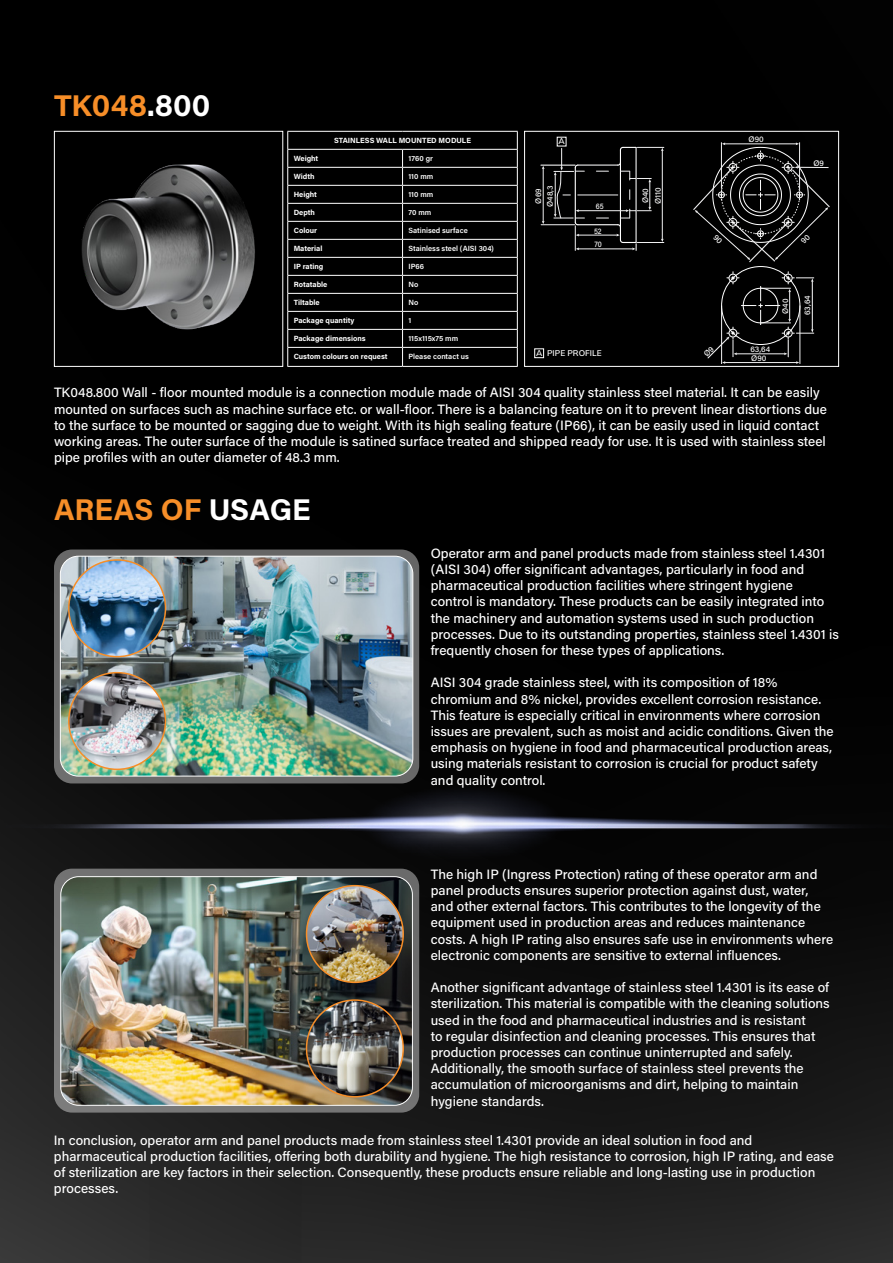
<style>
.page{position:relative;width:893px;height:1263px;background:#fff}
.page>*{position:absolute;margin:0;border:0;box-sizing:border-box;transform-origin:0 0}
.t1{font:700 30px "Acumin Pro";color:#f78e28}
.t2{font:500 13.5px/16.2px "Acumin Pro";color:#fff}
.t3{font:600 8.4px "Mulish";color:#fff}
.t4{font:600 8.25px "Mulish";color:#fff}
.t5{font:500 8.1px/11.6px "Acumin Pro";color:#fff}
.t6{font:500 8.1px "Acumin Pro";color:#fff;scale:.88 1}
.t7{font:700 7.5px "Acumin Pro";color:#fff}
.t8{font:600 7.5px "Acumin Pro";color:#fff}
.s1{color:#fff}
.s2{font-size:8.4px}
</style>
<div class="page">
<img style="left:0;top:0;width:893px;height:1263px">
<svg style="left:54px;top:549px;width:365px;height:234px;background:#686868"></svg>
<svg style="left:54px;top:869px;width:365px;height:243px;background:#868683"></svg>
<img style="left:60px;top:556px;width:353px;height:210px">
<img style="left:62px;top:879px;width:350px;height:225px">
<hr style="left:543px;top:168px;width:1px;height:54px;background:#f1f1f2">
<hr style="left:541px;top:224px;width:34px;height:1px;background:#f1f1f2">
<hr style="left:541px;top:165px;width:34px;height:1px;background:#f1f1f2">
<svg style="left:554px;top:146px;width:110px;height:104px;background:#191919"></svg>
<div style="left:534px;top:348px;width:10px;height:10px;border:1px solid #fff"></div>
<div style="left:524px;top:131px;width:315px;height:236px;border:1px solid #fff"></div>
<img style="left:56px;top:133px;width:225px;height:232px">
<div style="left:54px;top:131px;width:229px;height:236px;border:1px solid #fff"></div>
<hr style="left:287px;top:131px;width:116px;height:1px;background:#fff">
<hr style="left:403px;top:131px;width:115px;height:1px;background:#fff">
<hr style="left:287px;top:149px;width:116px;height:1px;background:#fff">
<hr style="left:403px;top:149px;width:115px;height:1px;background:#fff">
<hr style="left:287px;top:167px;width:116px;height:1px;background:#fff">
<hr style="left:403px;top:167px;width:115px;height:1px;background:#fff">
<hr style="left:287px;top:185px;width:116px;height:1px;background:#fff">
<hr style="left:403px;top:185px;width:115px;height:1px;background:#fff">
<hr style="left:287px;top:203px;width:116px;height:1px;background:#fff">
<hr style="left:403px;top:203px;width:115px;height:1px;background:#fff">
<hr style="left:287px;top:221px;width:116px;height:1px;background:#fff">
<hr style="left:403px;top:221px;width:115px;height:1px;background:#fff">
<hr style="left:287px;top:239px;width:116px;height:1px;background:#fff">
<hr style="left:403px;top:239px;width:115px;height:1px;background:#fff">
<hr style="left:287px;top:257px;width:116px;height:1px;background:#fff">
<hr style="left:403px;top:257px;width:115px;height:1px;background:#fff">
<hr style="left:287px;top:275px;width:116px;height:1px;background:#fff">
<hr style="left:403px;top:275px;width:115px;height:1px;background:#fff">
<hr style="left:287px;top:293px;width:116px;height:1px;background:#fff">
<hr style="left:403px;top:293px;width:115px;height:1px;background:#fff">
<hr style="left:287px;top:311px;width:116px;height:1px;background:#fff">
<hr style="left:403px;top:311px;width:115px;height:1px;background:#fff">
<hr style="left:287px;top:329px;width:116px;height:1px;background:#fff">
<hr style="left:403px;top:329px;width:115px;height:1px;background:#fff">
<hr style="left:287px;top:347px;width:116px;height:1px;background:#fff">
<svg style="left:287px;top:132px;width:1px;height:234px"></svg>
<hr style="left:403px;top:347px;width:115px;height:1px;background:#fff">
<svg style="left:402px;top:150px;width:1px;height:216px"></svg>
<svg style="left:517px;top:132px;width:1px;height:234px"></svg>
<hr style="left:287px;top:366px;width:116px;height:1px;background:#fff">
<hr style="left:403px;top:366px;width:115px;height:1px;background:#fff">
<img style="left:6px;top:766px;width:887px;height:113px">
<img style="left:69px;top:560px;width:96px;height:97px;border-radius:48px">
<div style="left:68px;top:559px;width:98px;height:98px;border:2px solid #f78e28;border-radius:50%"></div>
<img style="left:69px;top:673px;width:96px;height:96px;border-radius:48px">
<div style="left:68px;top:672px;width:98px;height:98px;border:2px solid #f78e28;border-radius:50%"></div>
<img style="left:306px;top:886px;width:97px;height:96px;border-radius:48px">
<div style="left:306px;top:885px;width:98px;height:98px;border:2px solid #f78e28;border-radius:50%"></div>
<img style="left:306px;top:1001px;width:97px;height:96px">
<div style="left:306px;top:999px;width:98px;height:98px;border:2px solid #f78e28;border-radius:50%"></div>
<svg style="left:693px;top:142px;width:137px;height:120px;background:#1a1a1a"></svg>
<svg style="left:703px;top:272px;width:111px;height:92px;background:#181818"></svg>
<h1 class="t1" style="left:54px;top:85px;width:158px">TK048<span class="s1">.800</span></h1>
<p class="t7" style="left:334px;top:135px;width:138px">STAINLESS WALL MOUNTED MODULE</p>
<p class="t3" style="left:559px;top:136px;width:8px">A</p>
<p class="t5" style="left:749px;top:133px;width:17px">Ø90</p>
<p class="t7" style="left:294px;top:153px;width:26px">Weight</p>
<p class="t8" style="left:409px;top:153px;width:26px">1760 gr</p>
<p class="t7" style="left:294px;top:171px;width:22px">Width</p>
<p class="t8" style="left:409px;top:171px;width:26px">110 mm</p>
<p class="t7" style="left:294px;top:189px;width:25px">Height</p>
<p class="t8" style="left:409px;top:189px;width:26px">110 mm</p>
<p class="t7" style="left:294px;top:207px;width:23px">Depth</p>
<p class="t8" style="left:409px;top:207px;width:24px">70 mm</p>
<p class="t7" style="left:294px;top:225px;width:25px">Colour</p>
<p class="t8" style="left:409px;top:225px;width:61px">Satinised surface</p>
<p class="t7" style="left:294px;top:243px;width:30px">Material</p>
<p class="t8" style="left:409px;top:243px;width:87px">Stainless steel (AISI 304)</p>
<p class="t7" style="left:294px;top:261px;width:31px">IP rating</p>
<p class="t8" style="left:409px;top:261px;width:17px">IP66</p>
<p class="t7" style="left:294px;top:279px;width:35px">Rotatable</p>
<p class="t8" style="left:409px;top:279px;width:11px">No</p>
<p class="t7" style="left:294px;top:297px;width:28px">Tiltable</p>
<p class="t8" style="left:409px;top:297px;width:11px">No</p>
<p class="t7" style="left:294px;top:315px;width:62px">Package quantity</p>
<p class="t8" style="left:409px;top:315px;width:4px">1</p>
<p class="t7" style="left:294px;top:333px;width:73px">Package dimensions</p>
<p class="t8" style="left:409px;top:333px;width:51px">115x115x75 mm</p>
<p class="t7" style="left:294px;top:351px;width:95px">Custom colours on request</p>
<p class="t8" style="left:409px;top:351px;width:62px">Please contact us</p>
<p class="t2" style="left:54px;top:384px;width:774px">TK048.800 Wall - floor mounted module is a connection module made of AISI 304 quality stainless steel material. It can be easily mounted on surfaces such as machine surface etc. or wall-floor. There is a balancing feature on it to prevent linear distortions due to the surface to be mounted or sagging due to weight. With its high sealing feature (IP66), it can be easily used in liquid contact working areas. The outer surface of the module is satined surface treated and shipped ready for use. It is used with stainless steel pipe profiles with an outer diameter of 48.3 mm.</p>
<h1 class="t1" style="left:54px;top:489px;width:258px">AREAS OF <span class="s1">USAGE</span></h1>
<p class="t5" style="left:813px;top:157px;width:12px">Ø9</p>
<p class="t5" style="left:532px;top:207px;width:23px;text-align:center;rotate:-90deg">Ø69<br>Ø48,3</p>
<p class="t5" style="left:639px;top:204px;width:18px;line-height:12.6px;rotate:-90deg">Ø40<br>Ø110</p>
<p class="t6" style="left:596px;top:201px;width:10px">65</p>
<p class="t6" style="left:594px;top:239px;width:10px">70</p>
<p class="t6" style="left:594px;top:225px;width:10px">52</p>
<p class="t5" style="left:801px;top:315px;width:21px;rotate:-90deg">63,64</p>
<p class="t5" style="left:779px;top:314px;width:17px;rotate:-90deg">Ø40</p>
<p class="t5" style="left:750px;top:344px;width:21px;line-height:9.1px">63,64<br>Ø90</p>
<p class="t4" style="left:536px;top:347px;width:67px"><span class="s2">A</span> PIPE PROFILE</p>
<p class="t2" style="left:431px;top:544px;width:410px">Operator arm and panel products made from stainless steel 1.4301 (AISI 304) offer significant advantages, particularly in food and pharmaceutical production facilities where stringent hygiene<br>control is mandatory. These products can be easily integrated into the machinery and automation systems used in such production processes. Due to its outstanding properties, stainless steel 1.4301 is frequently chosen for these types of applications.</p>
<p class="t2" style="left:431px;top:674px;width:404px">AISI 304 grade stainless steel, with its composition of 18% chromium and 8% nickel, provides excellent corrosion resistance.<br>This feature is especially critical in environments where corrosion issues are prevalent, such as moist and acidic conditions. Given the emphasis on hygiene in food and pharmaceutical production areas, using materials resistant to corrosion is crucial for product safety and quality control.</p>
<p class="t2" style="left:431px;top:865px;width:404px">The high IP (Ingress Protection) rating of these operator arm and panel products ensures superior protection against dust, water, and other external factors. This contributes to the longevity of the equipment used in production areas and reduces maintenance costs. A high IP rating also ensures safe use in environments where electronic components are sensitive to external influences.</p>
<p class="t2" style="left:431px;top:979px;width:400px">Another significant advantage of stainless steel 1.4301 is its ease of sterilization. This material is compatible with the cleaning solutions used in the food and pharmaceutical industries and is resistant<br>to regular disinfection and cleaning processes. This ensures that production processes can continue uninterrupted and safely.<br>Additionally, the smooth surface of stainless steel prevents the accumulation of microorganisms and dirt, helping to maintain hygiene standards.</p>
<p class="t2" style="left:54px;top:1131px;width:781px">In conclusion, operator arm and panel products made from stainless steel 1.4301 provide an ideal solution in food and pharmaceutical production facilities, offering both durability and hygiene. The high resistance to corrosion, high IP rating, and ease of sterilization are key factors in their selection. Consequently, these products ensure reliable and long-lasting use in production processes.</p>
</div>
